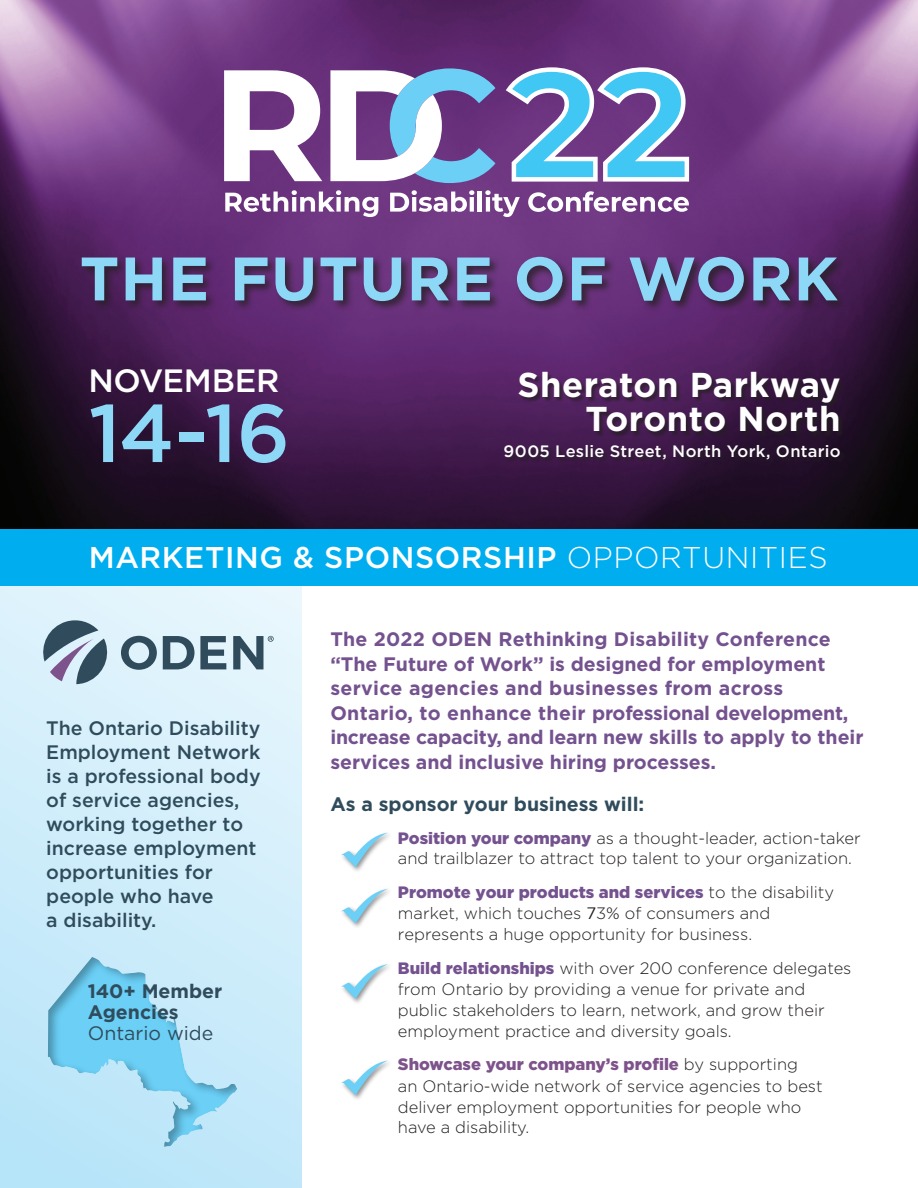
<style>
.page{position:relative;width:918px;height:1188px;background:#fff}
.page>*{position:absolute;margin:0;border:0;box-sizing:border-box;transform-origin:0 0}
.t1{font:500 81.75px "Gotham";color:#8dd7f7}
.ad_text{font:700 61.2px "Gotham";letter-spacing:.02em;color:#8dd7f7}
.t2{font:700 34.5px/34.5px "Gotham";letter-spacing:.015em;color:#fff;text-align:right}
.t3{font:500 32.25px "Gotham";letter-spacing:-.01em;color:#fff}
.t4{font:500 30px "Gotham";letter-spacing:.02em;color:#fff}
.t5{font:700 19.5px/24.6px "Gotham";color:#74528f}
.t6{font:500 19.5px/24px "Gotham";color:#304c5c}
.t7{font:700 19.5px/21px "Gotham";color:#304c5c}
.Paragraph_Style_2{font:300 16.5px/21px "Gotham";color:#231f20}
.t8{font:500 16.5px "Gotham";letter-spacing:.015em;color:#fff}
.s1{font-weight:300}
.s2{font-weight:400}
.s3{font-weight:900;color:#74528f}
.s4{font-weight:900;color:#7e538b}
</style>
<div class="page">
<img style="left:0;top:0;width:918px;height:529px">
<div style="left:0;top:584px;width:302px;height:604px;background:linear-gradient(to bottom,#e5f5fc,#bae5f9)"></div>
<div style="left:0;top:529px;width:918px;height:56px;background:#00aeef"></div>
<div style="left:45px;top:957px;width:194px;height:193px;background:#231f20;opacity:.35"></div>
<div style="left:339px;top:1058px;width:54px;height:43px;background:#231f20;opacity:.5"></div>
<svg style="left:341px;top:1061px;width:47px;height:34px"></svg>
<svg style="left:341px;top:964px;width:47px;height:35px"></svg>
<svg style="left:341px;top:889px;width:47px;height:35px"></svg>
<div style="left:339px;top:831px;width:54px;height:42px;background:#231f20;opacity:.5"></div>
<svg style="left:341px;top:833px;width:47px;height:34px"></svg>
<div style="left:506px;top:373px;width:339px;height:92px;background:#231f20;opacity:.65"></div>
<div style="left:80px;top:256px;width:768px;height:56px;background:#231f20;opacity:.75"></div>
<svg style="left:224px;top:70px;width:98px;height:111px"></svg>
<svg style="left:330px;top:68px;width:165px;height:115px"></svg>
<svg style="left:503px;top:65px;width:188px;height:119px"></svg>
<svg style="left:225px;top:190px;width:153px;height:27px"></svg>
<svg style="left:390px;top:190px;width:84px;height:22px"></svg>
<hr style="left:478px;top:192px;width:4px;height:20px;background:#fff">
<svg style="left:485px;top:190px;width:35px;height:27px"></svg>
<svg style="left:528px;top:191px;width:161px;height:21px"></svg>
<svg style="left:121px;top:636px;width:36px;height:34px"></svg>
<svg style="left:163px;top:636px;width:63px;height:33px;background:#7b93a0"></svg>
<svg style="left:39px;top:618px;width:72px;height:66px;background:#95a8b8"></svg>
<svg style="left:233px;top:636px;width:41px;height:33px"></svg>
<p class="ad_text" style="left:80px;top:238px;width:760px">THE FUTURE OF WORK</p>
<p class="t3" style="left:89px;top:359px;width:192px">NOVEMBER</p>
<p class="t1" style="left:89px;top:380px;width:203px">14-16</p>
<p class="t2" style="left:518px;top:367px;width:325px">Sheraton Parkway<br>Toronto North</p>
<p class="t8" style="left:504px;top:440px;width:339px">9005 Leslie Street, North York, Ontario</p>
<p class="t4" style="left:89px;top:538px;width:740px">MARKETING &amp; SPONSORSHIP <span class="s1">OPPORTUNITIES</span></p>
<p class="t6" style="left:46px;top:716px;width:216px">The Ontario Disability<br>Employment Network is a professional body of service agencies, working together to increase employment opportunities for people who have<br>a disability.</p>
<p class="t7" style="left:88px;top:980px;width:136px">140+ Member<br>Agencies<br><span class="s2">Ontario wide</span></p>
<p class="t5" style="left:330px;top:627px;width:535px">The 2022 ODEN Rethinking Disability Conference “The Future of Work” is designed for employment service agencies and businesses from across Ontario, to enhance their professional development, increase capacity, and learn new skills to apply to their services and inclusive hiring processes.</p>
<p class="t7" style="left:330px;top:794px;width:315px">As a sponsor your business will:</p>
<p class="Paragraph_Style_2" style="left:398px;top:827px;width:464px"><span class="s3">Position your company</span> as a thought-leader, action-taker and trailblazer to attract top talent to your organization.</p>
<p class="Paragraph_Style_2" style="left:398px;top:881px;width:438px"><span class="s3">Promote your products and services</span> to the disability market, which touches <span class="s2">7</span>3% of consumers and represents a huge opportunity for business.</p>
<p class="Paragraph_Style_2" style="left:398px;top:957px;width:455px"><span class="s3">Build relationships</span> with over 200 conference delegates from Ontario by providing a venue for private and public stakeholders to learn, network, and grow their employment practice and diversity goals.</p>
<p class="Paragraph_Style_2" style="left:398px;top:1054px;width:426px"><span class="s4">Showcase your company’s profile</span> by supporting<br>an Ontario-wide network of service agencies to best deliver employment opportunities for people who have a disability.</p>
</div>
